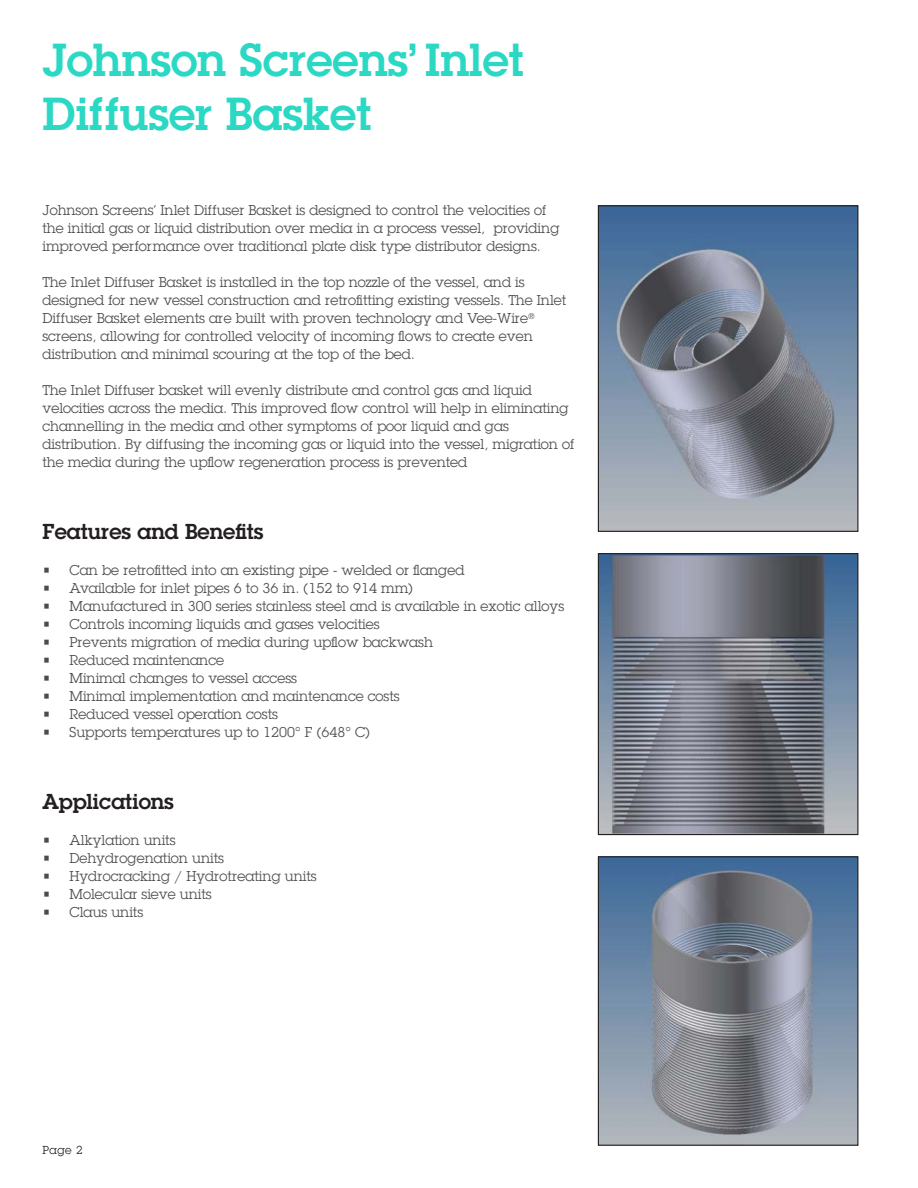
<style>
.page{position:relative;width:918px;height:1188px;background:#fff}
.page>*{position:absolute;margin:0;border:0;box-sizing:border-box;transform-origin:0 0}
.AQ_Heading_GREEN{font:600 45px/54px "Lubalin Graph Std";color:#2bd8c4}
.AQ_Sub_Headline_-_BL{font:600 21px "Lubalin Graph Std";color:#231f20}
.AQ_Body_-_BLACK{font:13.8px/18px "Lubalin Graph Std";color:#4b4c4d}
.t1{font:11.25px "Lubalin Graph Std";color:#231f20}
</style>
<div class="page">
<img style="left:600px;top:555px;width:256px;height:278px">
<div style="left:598px;top:553px;width:260px;height:282px;border:1px solid #231f20"></div>
<img style="left:600px;top:207px;width:256px;height:323px">
<div style="left:598px;top:205px;width:260px;height:327px;border:1px solid #231f20"></div>
<img style="left:600px;top:858px;width:256px;height:286px">
<div style="left:598px;top:856px;width:260px;height:290px;border:1px solid #231f20"></div>
<p class="AQ_Heading_GREEN" style="left:43px;top:32px;width:483px">Johnson Screens’ Inlet<br>Diffuser Basket</p>
<p class="AQ_Body_-_BLACK" style="left:43px;top:201px;width:518px">Johnson Screens’ Inlet Diffuser Basket is designed to control the velocities of the initial gas or liquid distribution over media in a process vessel, providing improved performance over traditional plate disk type distributor designs.</p>
<p class="AQ_Body_-_BLACK" style="left:43px;top:273px;width:525px">The Inlet Diffuser Basket is installed in the top nozzle of the vessel, and is designed for new vessel construction and retrofitting existing vessels. The Inlet Diffuser Basket elements are built with proven technology and Vee-Wire<sup>® </sup>screens, allowing for controlled velocity of incoming flows to create even distribution and minimal scouring at the top of the bed.</p>
<p class="AQ_Body_-_BLACK" style="left:43px;top:381px;width:533px">The Inlet Diffuser basket will evenly distribute and control gas and liquid velocities across the media. This improved flow control will help in eliminating channelling in the media and other symptoms of poor liquid and gas distribution. By diffusing the incoming gas or liquid into the vessel, migration of the media during the upflow regeneration process is prevented</p>
<p class="AQ_Sub_Headline_-_BL" style="left:43px;top:518px;width:223px">Features and Benefits</p>
<p class="AQ_Body_-_BLACK" style="left:43px;top:561px;width:423px">• Can be retrofitted into an existing pipe - welded or flanged</p>
<p class="AQ_Body_-_BLACK" style="left:43px;top:579px;width:372px">• Available for inlet pipes 6 to 36 in. (152 to 914 mm)</p>
<p class="AQ_Body_-_BLACK" style="left:43px;top:597px;width:523px">• Manufactured in 300 series stainless steel and is available in exotic alloys</p>
<p class="AQ_Body_-_BLACK" style="left:43px;top:615px;width:339px">• Controls incoming liquids and gases velocities</p>
<p class="AQ_Body_-_BLACK" style="left:43px;top:633px;width:392px">• Prevents migration of media during upflow backwash</p>
<p class="AQ_Body_-_BLACK" style="left:43px;top:651px;width:183px">• Reduced maintenance</p>
<p class="AQ_Body_-_BLACK" style="left:43px;top:669px;width:256px">• Minimal changes to vessel access</p>
<p class="AQ_Body_-_BLACK" style="left:43px;top:687px;width:359px">• Minimal implementation and maintenance costs</p>
<p class="AQ_Body_-_BLACK" style="left:43px;top:705px;width:237px">• Reduced vessel operation costs</p>
<p class="AQ_Body_-_BLACK" style="left:43px;top:723px;width:329px">• Supports temperatures up to 1200° F (648° C)</p>
<p class="AQ_Sub_Headline_-_BL" style="left:43px;top:788px;width:133px">Applications</p>
<p class="AQ_Body_-_BLACK" style="left:43px;top:831px;width:134px">• Alkylation units</p>
<p class="AQ_Body_-_BLACK" style="left:43px;top:849px;width:183px">• Dehydrogenation units</p>
<p class="AQ_Body_-_BLACK" style="left:43px;top:867px;width:276px">• Hydrocracking / Hydrotreating units</p>
<p class="AQ_Body_-_BLACK" style="left:43px;top:885px;width:171px">• Molecular sieve units</p>
<p class="AQ_Body_-_BLACK" style="left:43px;top:903px;width:102px">• Claus units</p>
<p class="t1" style="left:43px;top:1143px;width:42px">Page 2</p>
</div>
